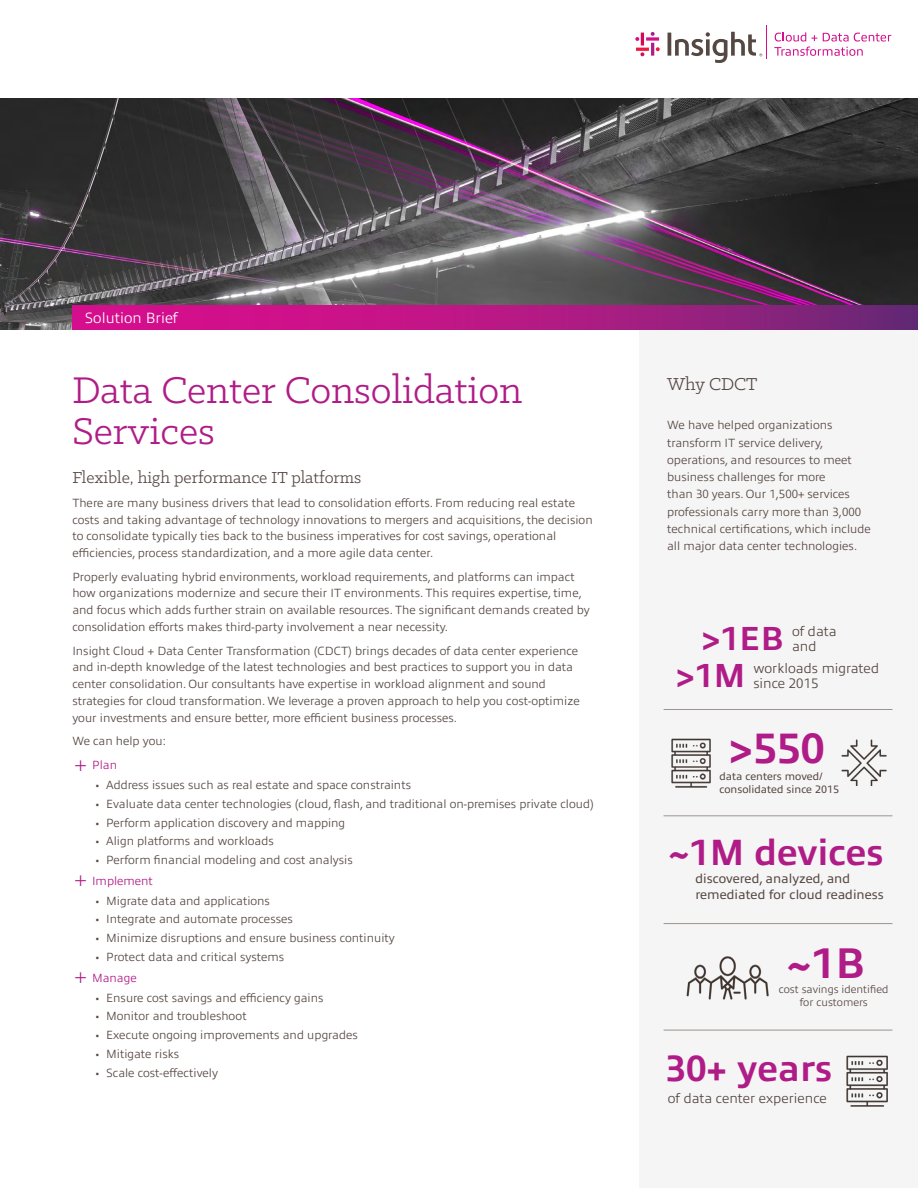
<style>
.page{position:relative;width:918px;height:1188px;background:#fff}
.page>*{position:absolute;margin:0;border:0;box-sizing:border-box;transform-origin:0 0}
.t1{font:700 43.2px "Allumi Pro";color:#b01c87}
.t2{font:700 42.9px "Allumi Pro";color:#b01c87}
.t3{font:42px/40.5px "Klinic Slab";color:#b01c87}
.t4{font:700 36.9px "Allumi Pro";color:#b01c87}
.t5{font:700 33.6px/36.8px "Allumi Pro";color:#b01c87}
.t6{font:19.5px "Klinic Slab";color:#554742}
.t7{font:18px "Klinic Slab";color:#554742}
.t8{font:300 15px "Allumi Pro";color:#fff}
.t9{font:300 13.8px/15.5px "Allumi Pro";color:#554742}
.t10{font:13.05px/15.6px "Allumi Pro";color:#554742}
.t11{font:300 12px/16.8px "Allumi Pro";color:#554742}
.t12{font:300 10.95px/13px "Allumi Pro";color:#554742;text-align:center}
.t13{font:10.8px/13px "Allumi Pro";color:#554742}
.s1{font-weight:200;font-size:19.5px;color:#b01c87}
.s2{color:#b01c87}
</style>
<div class="page">
<div style="left:639px;top:312px;width:279px;height:876px;background:#f6f5f5"></div>
<img style="left:0;top:98px;width:918px;height:232px">
<svg style="left:72px;top:305px;width:846px;height:25px;background:#af1983"></svg>
<hr style="left:766px;top:25px;width:1px;height:34px;background:#d40e8c">
<svg style="left:774px;top:32px;width:117px;height:24px"></svg>
<svg style="left:635px;top:32px;width:25px;height:24px"></svg>
<svg style="left:668px;top:32px;width:94px;height:31px"></svg>
<img style="left:841px;top:740px;width:46px;height:46px">
<img style="left:671px;top:738px;width:40px;height:50px">
<img style="left:686px;top:956px;width:83px;height:44px">
<img style="left:846px;top:1055px;width:42px;height:52px">
<hr style="left:664px;top:709px;width:228px;height:1px;background:#9d938e">
<hr style="left:664px;top:815px;width:228px;height:1px;background:#9d938e">
<hr style="left:664px;top:923px;width:228px;height:1px;background:#9d938e">
<hr style="left:664px;top:1030px;width:228px;height:1px;background:#9d938e">
<p class="t8" style="left:85px;top:307px;width:95px">Solution Brief</p>
<h3 class="t3" style="left:72px;top:369px;width:452px">Data Center Consolidation<br>Services</h3>
<h3 class="t7" style="left:72px;top:466px;width:291px">Flexible, high performance IT platforms</h3>
<p class="t11" style="left:72px;top:493px;width:522px">There are many business drivers that lead to consolidation efforts. From reducing real estate costs and taking advantage of technology innovations to mergers and acquisitions, the decision to consolidate typically ties back to the business imperatives for cost savings, operational efficiencies, process standardization, and a more agile data center.</p>
<p class="t11" style="left:72px;top:567px;width:519px">Properly evaluating hybrid environments, workload requirements, and platforms can impact how organizations modernize and secure their IT environments. This requires expertise, time, and focus which adds further strain on available resources. The significant demands created by consolidation efforts makes third-party involvement a near necessity.</p>
<p class="t11" style="left:72px;top:641px;width:509px">Insight Cloud + Data Center Transformation (CDCT) brings decades of data center experience and in-depth knowledge of the latest technologies and best practices to support you in data center consolidation. Our consultants have expertise in workload alignment and sound strategies for cloud transformation. We leverage a proven approach to help you cost-optimize your investments and ensure better, more efficient business processes.</p>
<p class="t11" style="left:72px;top:728px;width:95px;line-height:24px">We can help you: <span class="s1">͓</span> <span class="s2">Plan</span></p>
<p class="t11" style="left:96px;top:776px;width:317px">• Address issues such as real estate and space constraints</p>
<p class="t11" style="left:96px;top:794px;width:500px">• Evaluate data center technologies (cloud, flash, and traditional on-premises private cloud)</p>
<p class="t11" style="left:96px;top:813px;width:251px">• Perform application discovery and mapping</p>
<p class="t11" style="left:96px;top:832px;width:180px">• Align platforms and workloads</p>
<p class="t11" style="left:72px;top:849px;width:282px;line-height:21px;text-indent:23px">• Perform financial modeling and cost analysis <span class="s1">͓</span> <span class="s2">Implement</span></p>
<p class="t11" style="left:96px;top:891px;width:176px">• Migrate data and applications</p>
<p class="t11" style="left:96px;top:910px;width:199px">• Integrate and automate processes</p>
<p class="t11" style="left:96px;top:929px;width:301px">• Minimize disruptions and ensure business continuity</p>
<p class="t11" style="left:72px;top:945px;width:213px;line-height:21px;text-indent:23px">• Protect data and critical systems <span class="s1">͓</span> <span class="s2">Manage</span></p>
<p class="t11" style="left:96px;top:988px;width:229px">• Ensure cost savings and efficiency gains</p>
<p class="t11" style="left:96px;top:1007px;width:153px">• Monitor and troubleshoot</p>
<p class="t11" style="left:96px;top:1026px;width:264px">• Execute ongoing improvements and upgrades</p>
<p class="t11" style="left:96px;top:1045px;width:85px">• Mitigate risks</p>
<p class="t11" style="left:96px;top:1063px;width:124px">• Scale cost-effectively</p>
<h3 class="t6" style="left:667px;top:372px;width:92px">Why CDCT</h3>
<p class="t11" style="left:667px;top:416px;width:205px;line-height:17.2px">We have helped organizations transform IT service delivery, operations, and resources to meet business challenges for more<br>than 30 years. Our 1,500+ services professionals carry more than 3,000 technical certifications, which include all major data center technologies.</p>
<h3 class="t5" style="left:676px;top:618px;width:109px;text-indent:25px">&gt;1EB &gt;1M</h3>
<p class="t9" style="left:792px;top:622px;width:46px">of data and</p>
<p class="t9" style="left:753px;top:659px;width:127px">workloads migrated since 2015</p>
<h2 class="t2" style="left:729px;top:717px;width:97px">&gt;550</h2>
<p class="t13" style="left:720px;top:768px;width:121px">data centers moved/ consolidated since 2015</p>
<h3 class="t4" style="left:669px;top:825px;width:217px">~1M devices</h3>
<p class="t10" style="left:696px;top:870px;width:190px">discovered, analyzed, and remediated for cloud readiness</p>
<h1 class="t1" style="left:787px;top:931px;width:80px">~1B</h1>
<p class="t12" style="left:779px;top:982px;width:111px">cost savings identified for customers</p>
<h3 class="t4" style="left:666px;top:1041px;width:168px">30+ years</h3>
<p class="t9" style="left:668px;top:1090px;width:161px">of data center experience</p>
</div>
